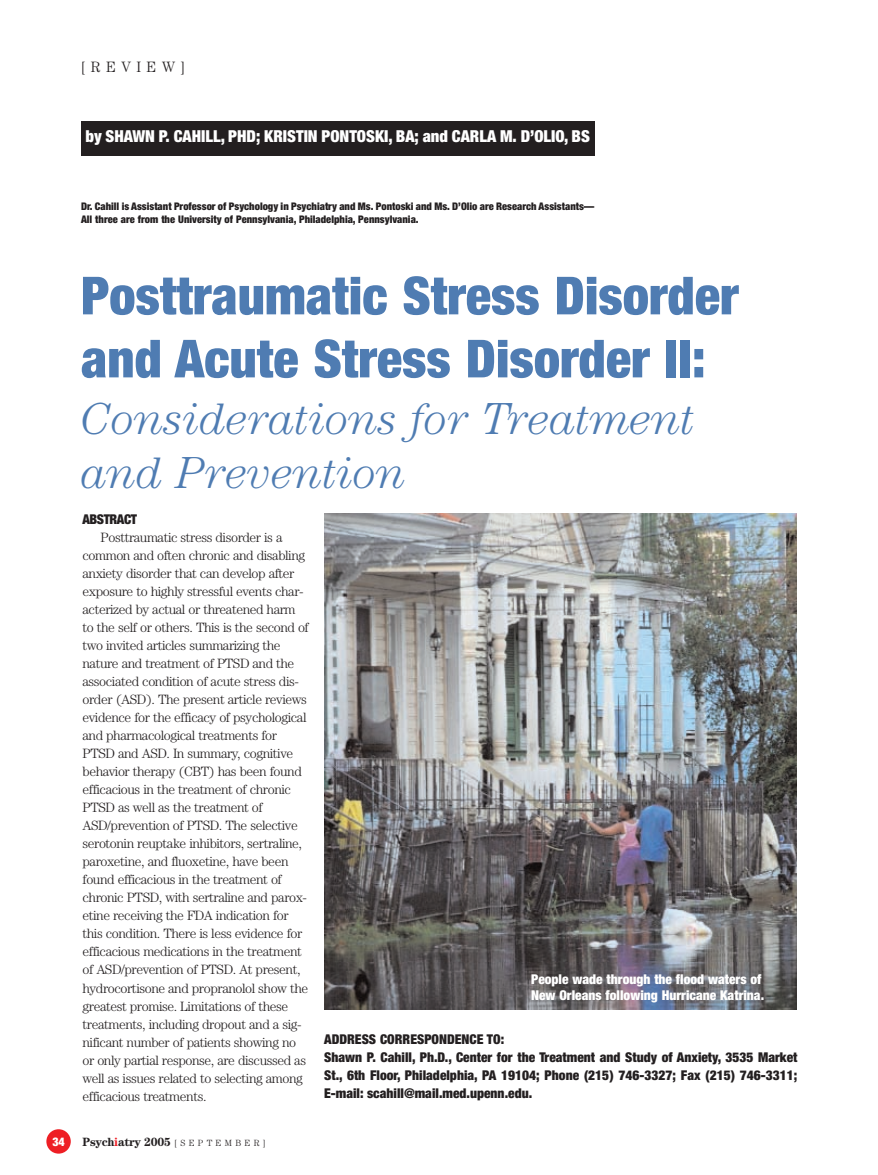
<style>
.page{position:relative;width:878px;height:1175px;background:#fff}
.page>*{position:absolute;margin:0;border:0;box-sizing:border-box;transform-origin:0 0}
.t1{font:900 condensed 52.5px/63px "Helvetica Neue LT Std";color:#4f7cb2}
.t2{font:italic 300 45px/54px "Century Std";color:#4f7cb2}
.t3{font:900 condensed 16.5px "Helvetica Neue LT Std";color:#fff}
.t4{font:300 15px "Century Std";letter-spacing:.365em;color:#231f20}
.t5{font:300 13.5px/18px "Century Std";letter-spacing:-.03em;color:#231f20}
.t6{font:900 condensed 13.5px/18px "Helvetica Neue LT Std";color:#231f20}
.t7{font:900 condensed 13.5px/16.2px "Helvetica Neue LT Std";color:#fff}
.t8{font:900 condensed 13.5px "Helvetica Neue LT Std";letter-spacing:-.03em;color:#231f20}
.t9{font:700 12px "Century Std";letter-spacing:-.025em;color:#231f20}
.t10{font:900 condensed 12px "Helvetica Neue LT Std";color:#fff}
.t11{font:900 condensed 10.5px/12.6px "Helvetica Neue LT Std";color:#231f20}
.s1{color:#ee1e24}
.s2{font-weight:300;font-size:9px}
</style>
<div class="page">
<div style="left:46px;top:1129px;width:25px;height:24px;background:#ee1e24;border-radius:50%"></div>
<div style="left:81px;top:122px;width:513px;height:34px;background:#231f20"></div>
<img style="left:324px;top:513px;width:472px;height:496px">
<p class="t4" style="left:81px;top:62px;width:105px">[REVIEW]</p>
<p class="t3" style="left:85px;top:130px;width:506px">by SHAWN P. CAHILL, PHD; KRISTIN PONTOSKI, BA; and CARLA M. D’OLIO, BS</p>
<p class="t11" style="left:81px;top:201px;width:515px">Dr. Cahill is Assistant Professor of Psychology in Psychiatry and Ms. Pontoski and Ms. D’Olio are Research Assistants—<br>All three are from the University of Pennsylvania, Philadelphia, Pennsylvania.</p>
<h1 class="t1" style="left:81px;top:269px;width:659px">Posttraumatic Stress Disorder and Acute Stress Disorder II:</h1>
<h2 class="t2" style="left:81px;top:395px;width:615px">Considerations for Treatment and Prevention</h2>
<p class="t8" style="left:82px;top:514px;width:56px">ABSTRACT</p>
<p class="t5" style="left:82px;top:530px;width:228px;text-indent:18px">Posttraumatic stress disorder is a common and often chronic and disabling anxiety disorder that can develop after exposure to highly stressful events char&shy;acterized by actual or threatened harm to the self or others. This is the second of two invited articles summarizing the nature and treatment of PTSD and the associated condition of acute stress dis&shy;order (ASD). The present article reviews evidence for the efficacy of psychological and pharmacological treatments for PTSD and ASD. In summary, cognitive behavior therapy (CBT) has been found efficacious in the treatment of chronic PTSD as well as the treatment of ASD/prevention of PTSD. The selective serotonin reuptake inhibitors, sertraline, paroxetine, and fluoxetine, have been found efficacious in the treatment of chronic PTSD, with sertraline and parox&shy;etine receiving the FDA indication for this condition. There is less evidence for efficacious medications in the treatment of ASD/prevention of PTSD. At present, hydrocortisone and propranolol show the greatest promise. Limitations of these treatments, including dropout and a sig&shy;nificant number of patients showing no or only partial response, are discussed as well as issues related to selecting among efficacious treatments.</p>
<p class="t7" style="left:531px;top:971px;width:234px">People wade through the flood waters of<br>New Orleans following Hurricane Katrina.</p>
<p class="t6" style="left:324px;top:1031px;width:475px">ADDRESS CORRESPONDENCE TO:<br>Shawn P. Cahill, Ph.D., Center for the Treatment and Study of Anxiety, 3535 Market St., 6th Floor, Philadelphia, PA 19104; Phone (215) 746-3327; Fax (215) 746-3311; E-mail: scahill@mail.med.upenn.edu.</p>
<p class="t10" style="left:52px;top:1137px;width:14px">34</p>
<p class="t9" style="left:82px;top:1137px;width:184px">Psych<span class="s1">i</span>atry 2005 <span class="s2">[ S E P T E M B E R ]</span></p>
</div>
